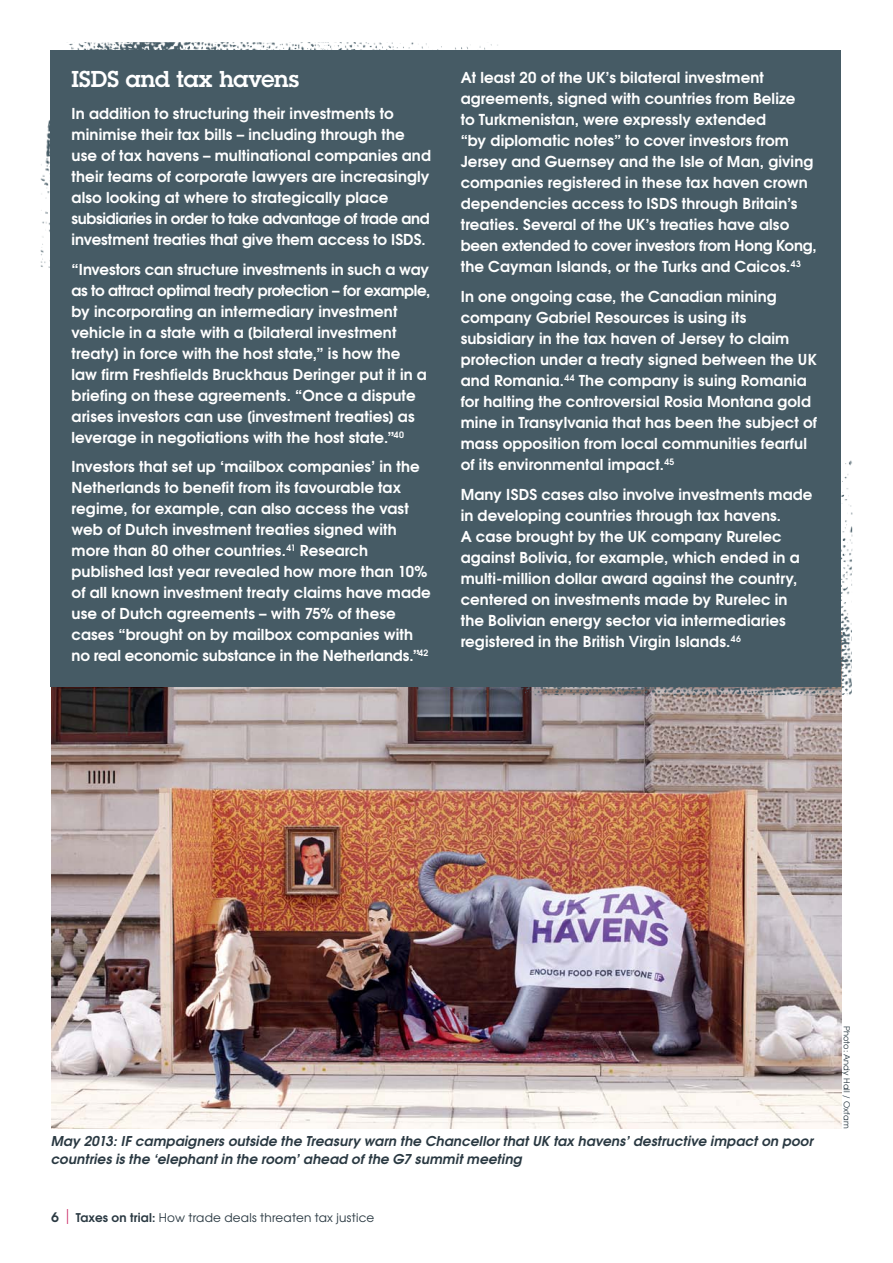
<style>
.page{position:relative;width:893px;height:1263px;background:#fff}
.page>*{position:absolute;margin:0;border:0;box-sizing:border-box;transform-origin:0 0}
.t1{font:600 22.5px "Lubalin Graph Std";letter-spacing:-.005em;color:#fff}
.t2{font:700 15px/21px "Te X Gyre Adventor";letter-spacing:.005em;color:#fff}
.t3{font:italic 700 13.5px/18px "Te X Gyre Adventor";letter-spacing:.015em;color:#2a3942}
.t4{font:12px "Te X Gyre Adventor";letter-spacing:.02em;color:#2a3942}
.t5{font:8.25px "Te X Gyre Adventor";letter-spacing:.02em;color:#2a3942}
.s1{font-family:"Lubalin Graph Std";font-weight:600;font-size:13.5px}
.s2{font-size:20.25px;color:#c61557}
.s3{font-weight:700}
</style>
<div class="page">
<img style="left:51px;top:686px;width:791px;height:443px">
<img style="left:285px;top:460px;width:567px;height:235px">
<img style="left:40px;top:42px;width:458px;height:226px">
<div style="left:50px;top:50px;width:791px;height:636px;background:#465b65"></div>
<h1 class="t1" style="left:72px;top:65px;width:229px">ISDS and tax havens</h1>
<p class="t2" style="left:72px;top:102px;width:361px">In addition to structuring their investments to minimise their tax bills – including through the use of tax havens – multinational companies and their teams of corporate lawyers are increasingly also looking at where to strategically place subsidiaries in order to take advantage of trade and investment treaties that give them access to ISDS.</p>
<p class="t2" style="left:72px;top:257px;width:360px">“Investors can structure investments in such a way as to attract optimal treaty protection – for example, by incorporating an intermediary investment vehicle in a state with a [bilateral investment treaty] in force with the host state,” is how the<br>law firm Freshfields Bruckhaus Deringer put it in a briefing on these agreements. “Once a dispute arises investors can use [investment treaties] as leverage in negotiations with the host state.”<sup>40</sup></p>
<p class="t2" style="left:72px;top:455px;width:361px">Investors that set up ‘mailbox companies’ in the Netherlands to benefit from its favourable tax regime, for example, can also access the vast web of Dutch investment treaties signed with more than 80 other countries.<sup>41</sup> Research published last year revealed how more than 10% of all known investment treaty claims have made use of Dutch agreements – with 75% of these cases “brought on by mailbox companies with no real economic substance in the Netherlands.”<sup>42</sup></p>
<p class="t2" style="left:461px;top:66px;width:358px">At least 20 of the UK’s bilateral investment agreements, signed with countries from Belize<br>to Turkmenistan, were expressly extended<br>“by diplomatic notes” to cover investors from Jersey and Guernsey and the Isle of Man, giving companies registered in these tax haven crown dependencies access to ISDS through Britain’s treaties. Several of the UK’s treaties have also been extended to cover investors from Hong Kong, the Cayman Islands, or the Turks and Caicos.<sup>43</sup></p>
<p class="t2" style="left:461px;top:284px;width:358px">In one ongoing case, the Canadian mining company Gabriel Resources is using its subsidiary in the tax haven of Jersey to claim protection under a treaty signed between the UK and Romania.<sup>44</sup> The company is suing Romania for halting the controversial Rosia Montana gold mine in Transylvania that has been the subject of mass opposition from local communities fearful of its environmental impact.<sup>45</sup></p>
<p class="t2" style="left:461px;top:482px;width:353px">Many ISDS cases also involve investments made in developing countries through tax havens.<br>A case brought by the UK company Rurelec against Bolivia, for example, which ended in a multi-million dollar award against the country, centered on investments made by Rurelec in the Bolivian energy sector via intermediaries registered in the British Virgin Islands.<sup>46</sup></p>
<p class="t3" style="left:51px;top:1131px;width:764px">May 2013: IF campaigners outside the Treasury warn the Chancellor that UK tax havens’ destructive impact on poor countries is the ‘elephant in the room’ ahead of the G7 summit meeting</p>
<p class="t4" style="left:51px;top:1208px;width:325px"><span class="s1">6</span> <span class="s2">I</span> <span class="s3">Taxes on trial:</span> How trade deals threaten tax justice</p>
<p class="t5" style="left:853px;top:1026px;width:104px;rotate:90deg">Photo: Andy Hall / Oxfam</p>
</div>
